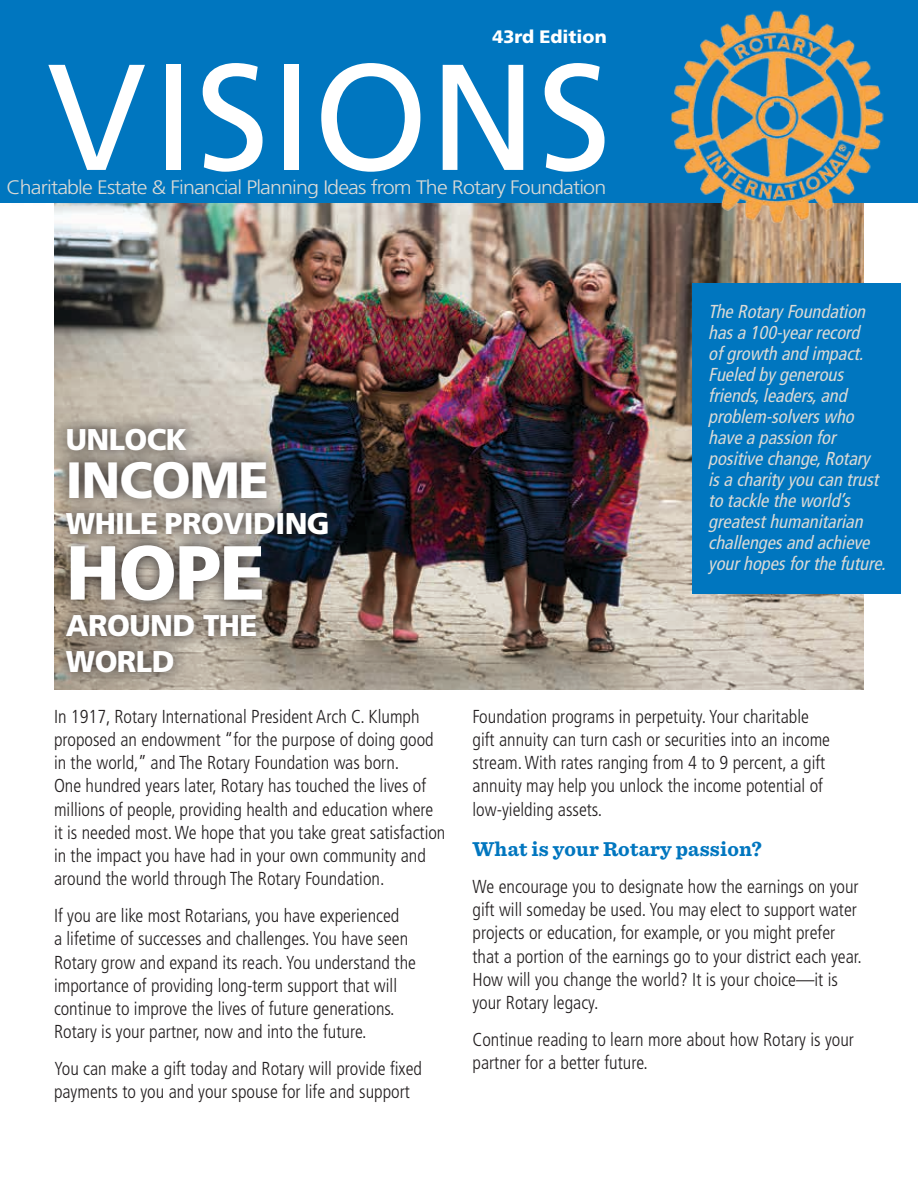
<style>
.page{position:relative;width:918px;height:1188px;background:#fff}
.page>*{position:absolute;margin:0;border:0;box-sizing:border-box;transform-origin:0 0}
.t1{font:150.6px "Frutiger";letter-spacing:.01em;color:#fff}
.t2{font:900 76.5px "Frutiger";color:#fff}
.t3{font:900 51px "Frutiger";letter-spacing:-.02em;color:#fff}
.t4{font:900 30px/36px "Frutiger";letter-spacing:-.02em;color:#fff}
.t5{font:700 21px "Sentinel";letter-spacing:.01em;color:#0076bf}
.t6{font:300 19.5px "Frutiger";letter-spacing:-.04em;color:#dadad6;scale:1.1 1}
.t7{font:300 condensed 18.75px/23.2px "Frutiger";color:#231f20}
.t8{font:italic condensed 18.75px/21px "Frutiger";color:#dadad6}
.t9{font:900 18px "Frutiger";color:#fff}
</style>
<div class="page">
<img style="left:54px;top:202px;width:810px;height:487px">
<div style="left:0;top:0;width:918px;height:202px;background:#0076bf"></div>
<img style="left:659px;top:10px;width:232px;height:216px">
<div style="left:2px;top:174px;width:613px;height:34px;background:#0076bf"></div>
<div style="left:692px;top:284px;width:209px;height:310px;background:#0076bf"></div>
<svg style="left:54px;top:413px;width:289px;height:274px"></svg>
<p class="t9" style="left:492px;top:26px;width:116px">43rd Edition</p>
<h1 class="t1" style="left:47px;top:29px;width:566px">VISIONS</h1>
<p class="t6" style="left:6px;top:176px;width:547px">Charitable Estate &amp; Financial Planning Ideas from The Rotary Foundation</p>
<h3 class="t4" style="left:66px;top:421px;width:123px">UNLOCK</h3>
<h3 class="t3" style="left:66px;top:449px;width:205px">INCOME</h3>
<h3 class="t4" style="left:66px;top:505px;width:265px">WHILE PROVIDING</h3>
<h2 class="t2" style="left:66px;top:527px;width:201px">HOPE</h2>
<h3 class="t4" style="left:66px;top:607px;width:193px">AROUND THE<br>WORLD</h3>
<p class="t8" style="left:708px;top:301px;width:183px">TheRotaryFoundation hasa100-yearrecord ofgrowth and impact.<br>Fueled bygenerous friends,leaders,and problem-solverswho haveapassion for positivechange,Rotary isacharityyou can trust to tackletheworld’s greatesthumanitarian challengesand achieve yourhopesforthefuture.</p>
<p class="t7" style="left:54px;top:705px;width:393px">In 1917, Rotary International President Arch C. Klumph proposed an endowment “for the purpose of doing good in the world,” and The Rotary Foundation was born.<br>One hundred years later, Rotary has touched the lives of millions of people, providing health and education where it is needed most. We hope that you take great satisfaction in the impact you have had in your own community and around the world through The Rotary Foundation.</p>
<p class="t7" style="left:54px;top:904px;width:364px">If you are like most Rotarians, you have experienced<br>a lifetime of successes and challenges. You have seen Rotary grow and expand its reach. You understand the importance of providing long-term support that will continue to improve the lives of future generations.<br>Rotary is your partner, now and into the future.</p>
<p class="t7" style="left:54px;top:1057px;width:370px">You can make a gift today and Rotary will provide fixed payments to you and your spouse for life and support</p>
<p class="t7" style="left:473px;top:705px;width:359px">Foundation programs in perpetuity. Your charitable gift annuity can turn cash or securities into an income stream. With rates ranging from 4 to 9 percent, a gift annuity may help you unlock the income potential of low-yielding assets.</p>
<p class="t5" style="left:472px;top:832px;width:291px">What is your Rotary passion?</p>
<p class="t7" style="left:472px;top:875px;width:391px">We encourage you to designate how the earnings on your gift will someday be used. You may elect to support water projects or education, for example, or you might prefer that a portion of the earnings go to your district each year.<br>How will you change the world? It is your choice—it is your Rotary legacy.</p>
<p class="t7" style="left:472px;top:1028px;width:383px">Continue reading to learn more about how Rotary is your partner for a better future.</p>
</div>
